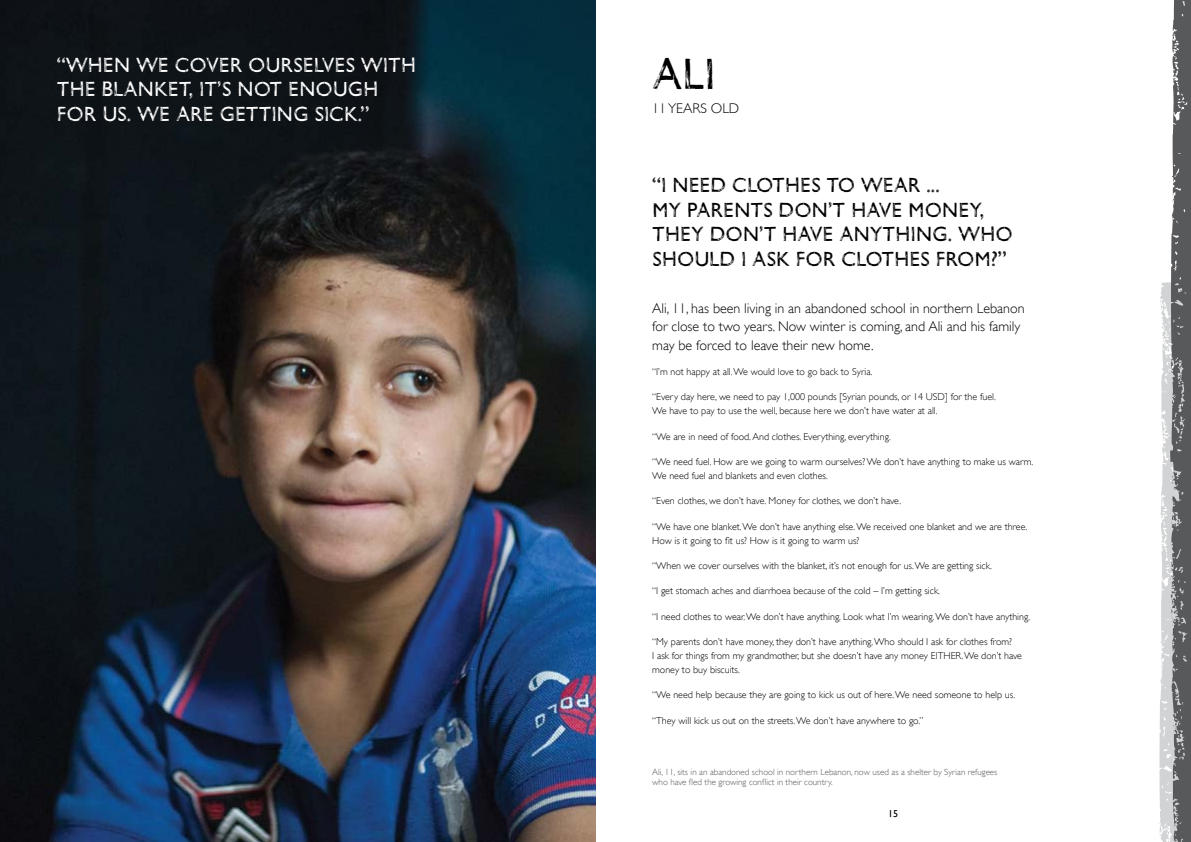
<style>
.page{position:relative;width:1191px;height:842px;background:#fff}
.page>*{position:absolute;margin:0;border:0;box-sizing:border-box;transform-origin:0 0}
.t1{font:45px "Gill Sans Woodblock";color:#000}
.t2{font:21px/24.5px "Gill Sans Woodblock";color:#000}
.t3{font:21px/24.5px "Gill Sans Woodblock";color:#fff}
.t4{font:300 14px/18px "Gill Sans";color:#000}
.t5{font:300 10px/14px "Gill Sans";color:#000}
.t6{font:10px "Gill Sans";color:#000}
.t7{font:300 9px/10px "Gill Sans";color:#58595b}
</style>
<div class="page">
<svg style="left:1159px;top:0;width:32px;height:842px"></svg>
<img style="left:0;top:0;width:595px;height:842px">
<h2 class="t3" style="left:57px;top:53px;width:361px">“WHEN WE COVER OURSELVES WITH<br>THE BLANKET, IT’S NOT ENOUGH<br>FOR US. WE ARE GETTING SICK.”</h2>
<h1 class="t1" style="left:652px;top:47px;width:65px">ALI</h1>
<h3 class="t4" style="left:652px;top:100px;width:89px">11 years old</h3>
<h2 class="t2" style="left:652px;top:173px;width:362px">“I NEED CLOTHES TO WEAR ...<br>MY PARENTS DON’T HAVE MONEY,<br>THEY DON’T HAVE ANYTHING. WHO<br>SHOULD I ASK FOR CLOTHES FROM?”</h2>
<h3 class="t4" style="left:652px;top:300px;width:374px">Ali, 11, has been living in an abandoned school in northern Lebanon for close to two years. Now winter is coming, and Ali and his family may be forced to leave their new home.</h3>
<p class="t5" style="left:652px;top:364px;width:222px">“I’m not happy at all. We would love to go back to Syria.</p>
<p class="t5" style="left:652px;top:390px;width:281px">“Every day here, we need to pay 1,000 pounds [Syrian pounds, or 14 USD</p>
<p class="t5" style="left:945px;top:390px;width:52px">] for the fuel.</p>
<p class="t5" style="left:652px;top:404px;width:287px">We have to pay to use the well, because here we don’t have water at all.</p>
<p class="t5" style="left:652px;top:429px;width:240px">“We are in need of food. And clothes. Everything, everything.</p>
<p class="t5" style="left:652px;top:454px;width:382px">“We need fuel. How are we going to warm ourselves? We don’t have anything to make us warm.<br>We need fuel and blankets and even clothes.</p>
<p class="t5" style="left:652px;top:494px;width:250px">“Even clothes, we don’t have. Money for clothes, we don’t have.</p>
<p class="t5" style="left:652px;top:519px;width:377px">“We have one blanket. We don’t have anything else. We received one blanket and we are three.<br>How is it going to fit us? How is it going to warm us?</p>
<p class="t5" style="left:652px;top:558px;width:341px">“When we cover ourselves with the blanket, it’s not enough for us. We are getting sick.</p>
<p class="t5" style="left:652px;top:584px;width:289px">“I get stomach aches and diarrhoea because of the cold – I ’m getting sick.</p>
<p class="t5" style="left:652px;top:609px;width:379px">“I need clothes to wear. We don’t have anything. Look what I’m wearing. We don’t have anything.</p>
<p class="t5" style="left:652px;top:635px;width:371px">“My parents don’t have money, they don’t have anything. Who should I ask for clothes from?<br>I ask for things from my grandmother, but she doesn’t have any money EITHER. We don’t have money to buy biscuits.</p>
<p class="t5" style="left:652px;top:688px;width:364px">“We need help because they are going to kick us out of here. We need someone to help us.</p>
<p class="t5" style="left:652px;top:713px;width:273px">“They will kick us out on the streets. We don’t have anywhere to go.”</p>
<p class="t7" style="left:652px;top:767px;width:347px">Ali, 11, sits in an abandoned school in northern Lebanon, now used as a shelter by Syrian refugees who have fled the growing conflict in their country.</p>
<p class="t6" style="left:888px;top:808px;width:11px">15</p>
</div>
